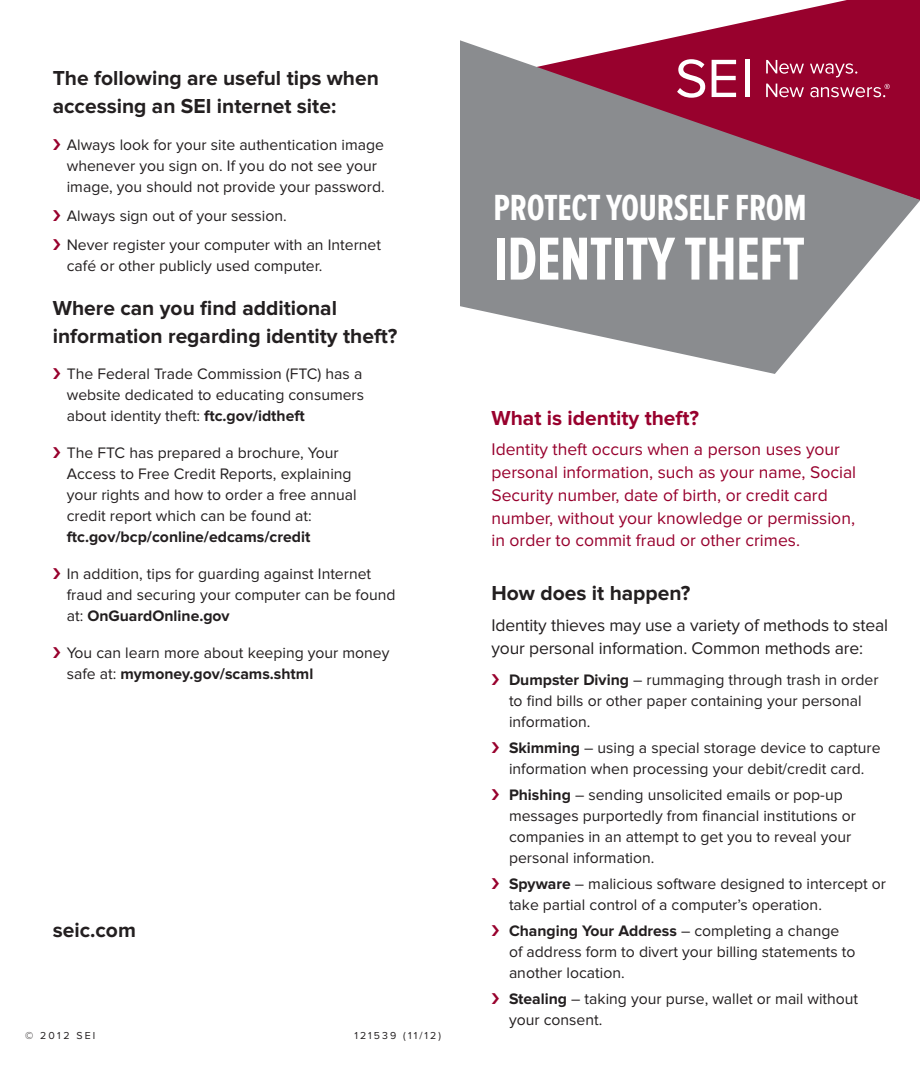
<style>
.page{position:relative;width:920px;height:1071px;background:#fff}
.page>*{position:absolute;margin:0;border:0;box-sizing:border-box;transform-origin:0 0}
.Headline_2__36pt{font:700 62.82px "Proxima Nova Ex Cn";letter-spacing:-.01em;color:#fff}
.Headline_2__36pt-2{font:700 37.62px "Proxima Nova Ex Cn";letter-spacing:-.01em;color:#fff}
.Subhead_2__13pt__R{font:700 21px/28px "Proxima Nova";color:#231f20}
.Subhead_2__13pt__R-2{font:700 21px "Proxima Nova";color:#98012d}
.Body_Copy__10pt__R{font:17.5px/22.8px "Proxima Nova";color:#98012d}
.Body_Copy__10pt__R-2{font:17.5px/22.8px "Proxima Nova";letter-spacing:-.01em;color:#231f20}
.t1{font:15.75px/21px "Proxima Nova";color:#231f20}
.t2{font:10.5px "Proxima Nova";letter-spacing:.2em;color:#231f20}
.s1{font-weight:700}
</style>
<div class="page">
<svg style="left:662px;top:0;width:258px;height:40px;fill:#98012d"></svg>
<svg style="left:460px;top:40px;width:460px;height:334px;fill:#8a8c8f"></svg>
<div style="left:744px;top:60px;width:5px;height:37px;background:#fff"></div>
<svg style="left:711px;top:60px;width:25px;height:37px"></svg>
<svg style="left:677px;top:59px;width:28px;height:39px"></svg>
<svg style="left:766px;top:60px;width:38px;height:14px"></svg>
<svg style="left:810px;top:63px;width:47px;height:14px"></svg>
<svg style="left:766px;top:84px;width:38px;height:13px"></svg>
<svg style="left:810px;top:84px;width:80px;height:13px"></svg>
<p class="Subhead_2__13pt__R" style="left:53px;top:65px;width:328px">The following are useful tips when accessing an SEI internet site:</p>
<p class="t1" style="left:67px;top:135px;width:319px">Always look for your site authentication image whenever you sign on. If you do not see your image, you should not provide your password.</p>
<p class="t1" style="left:67px;top:206px;width:221px">Always sign out of your session.</p>
<p class="t1" style="left:67px;top:235px;width:316px">Never register your computer with an Internet café or other publicly used computer.</p>
<p class="Subhead_2__13pt__R" style="left:53px;top:295px;width:346px">Where can you find additional information regarding identity theft?</p>
<p class="t1" style="left:67px;top:364px;width:299px;text-align:justify">The Federal Trade Commission (FTC) has a website dedicated to educating consumers about identity theft: <span class="s1">ftc.gov/idtheft</span></p>
<p class="t1" style="left:67px;top:443px;width:291px">The FTC has prepared a brochure, Your Access to Free Credit Reports, explaining your rights and how to order a free annual credit report which can be found at: <span class="s1">ftc.gov/bcp/conline/edcams/credit</span></p>
<p class="t1" style="left:67px;top:564px;width:330px">In addition, tips for guarding against Internet fraud and securing your computer can be found at: <span class="s1">OnGuardOnline.gov</span></p>
<p class="t1" style="left:67px;top:643px;width:324px">You can learn more about keeping your money safe at: <span class="s1">mymoney.gov/scams.shtml</span></p>
<p class="Subhead_2__13pt__R" style="left:53px;top:917px;width:85px">seic.com</p>
<p class="t2" style="left:25px;top:1031px;width:72px">© 2012 SEI</p>
<p class="t2" style="left:354px;top:1031px;width:88px">121539 (11/12)</p>
<p class="Headline_2__36pt-2" style="left:494px;top:187px;width:315px">PROTECT YOURSELF FROM</p>
<p class="Headline_2__36pt" style="left:494px;top:224px;width:313px">IDENTITY THEFT</p>
<p class="Subhead_2__13pt__R-2" style="left:491px;top:408px;width:209px">What is identity theft?</p>
<p class="Body_Copy__10pt__R" style="left:491px;top:439px;width:366px">Identity theft occurs when a person uses your personal information, such as your name, Social Security number, date of birth, or credit card number, without your knowledge or permission, in order to commit fraud or other crimes.</p>
<p class="Subhead_2__13pt__R" style="left:491px;top:580px;width:200px">How does it happen?</p>
<p class="Body_Copy__10pt__R-2" style="left:491px;top:614px;width:398px">Identity thieves may use a variety of methods to steal your personal information. Common methods are:</p>
<p class="t1" style="left:509px;top:670px;width:371px"><span class="s1">Dumpster Diving</span> – rummaging through trash in order to find bills or other paper containing your personal information.</p>
<p class="t1" style="left:509px;top:738px;width:373px"><span class="s1">Skimming</span> – using a special storage device to capture information when processing your debit/credit card.</p>
<p class="t1" style="left:509px;top:785px;width:348px"><span class="s1">Phishing</span> – sending unsolicited emails or pop-up messages purportedly from financial institutions or companies in an attempt to get you to reveal your personal information.</p>
<p class="t1" style="left:509px;top:874px;width:379px"><span class="s1">Spyware</span> – malicious software designed to intercept or take partial control of a computer’s operation.</p>
<p class="t1" style="left:509px;top:921px;width:348px"><span class="s1">Changing Your Address</span> – completing a change of address form to divert your billing statements to another location.</p>
<p class="t1" style="left:509px;top:989px;width:351px"><span class="s1">Stealing</span> – taking your purse, wallet or mail without your consent.</p>
</div>
